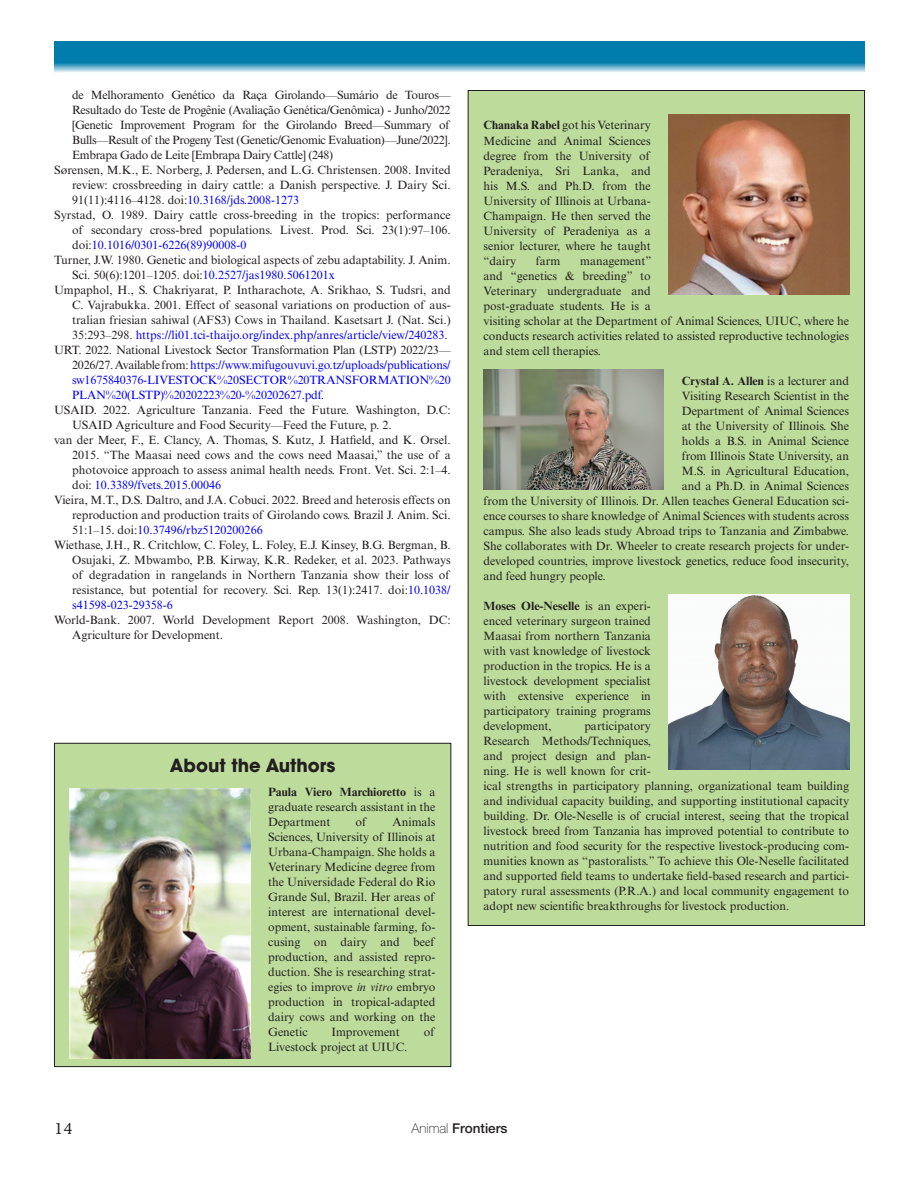
<style>
.page{position:relative;width:919px;height:1189px;background:#fff}
.page>*{position:absolute;margin:0;border:0;box-sizing:border-box;transform-origin:0 0}
.t1{font:700 18px "ITC Avant Garde Std";color:#231f20}
.t2{font:15px "Lucida Std";color:#231f20}
.t3{font:500 13.5px "Helvetica Neue LT Std";color:#231f20}
.t4{font:12px/15px "Times New Roman MT Std";color:#231f20;text-align:justify}
.t5{font:12px "Times New Roman MT Std";letter-spacing:-.01em;color:#00f}
.t6{font:12px "Times New Roman MT Std";letter-spacing:-.025em;color:#231f20}
.t7{font:700 12px "Times New Roman MT Std";color:#231f20}
.s1{color:#00f}
.s2{color:#231f20}
.s3{font-weight:700}
.s4{font-style:italic}
.s5{font-weight:400}
.s6{font-weight:100}
</style>
<div class="page">
<svg style="left:54px;top:41px;width:810px;height:31px;background:#228db8"></svg>
<div style="left:54px;top:743px;width:396px;height:323px;background:#bddc9b"></div>
<img style="left:70px;top:788px;width:180px;height:270px">
<div style="left:54px;top:742px;width:397px;height:324px;border:1px solid #231f20"></div>
<div style="left:468px;top:90px;width:396px;height:835px;background:#bddc9b"></div>
<img style="left:668px;top:114px;width:180px;height:180px">
<img style="left:483px;top:369px;width:180px;height:120px">
<img style="left:668px;top:594px;width:180px;height:175px">
<p class="t6" style="left:72px;top:88px;width:380px">de Melhoramento Genético da Raça Girolando—Sumário de Touros—</p>
<p class="t6" style="left:72px;top:103px;width:380px">Resultado do Teste de Progênie (Avaliação Genética/Genômica) - Junho/2022</p>
<p class="t6" style="left:72px;top:118px;width:379px">[Genetic Improvement Program for the Girolando Breed—Summary of</p>
<p class="t6" style="left:72px;top:133px;width:380px">Bulls—Result of the Progeny Test (Genetic/Genomic Evaluation)—June/2022].</p>
<p class="t6" style="left:72px;top:148px;width:262px">Embrapa Gado de Leite [Embrapa Dairy Cattle] (248)</p>
<p class="t4" style="left:54px;top:162px;width:398px">Sørensen, M.K., E. Norberg, J. Pedersen, and L.G. Christensen. 2008. Invited</p>
<p class="t4" style="left:72px;top:177px;width:380px">review: crossbreeding in dairy cattle: a Danish perspective. J. Dairy Sci.</p>
<p class="t4" style="left:72px;top:192px;width:228px">91(11):4116–4128. doi:<span class="s1">10.3168/jds.2008-1273</span></p>
<p class="t4" style="left:54px;top:207px;width:398px">Syrstad, O. 1989. Dairy cattle cross-breeding in the tropics: performance</p>
<p class="t4" style="left:72px;top:222px;width:380px">of secondary cross-bred populations. Livest. Prod. Sci. 23(1):97–106.</p>
<p class="t5" style="left:72px;top:238px;width:176px"><span class="s2">doi:</span>10.1016/0301-6226(89)90008-0</p>
<p class="t4" style="left:54px;top:252px;width:398px">Turner, J.W. 1980. Genetic and biological aspects of zebu adaptability. J. Anim.</p>
<p class="t4" style="left:72px;top:267px;width:264px">Sci. 50(6):1201–1205. doi:<span class="s1">10.2527/jas1980.5061201x</span></p>
<p class="t4" style="left:54px;top:282px;width:398px">Umpaphol, H., S. Chakriyarat, P. Intharachote, A. Srikhao, S. Tudsri, and</p>
<p class="t4" style="left:72px;top:297px;width:380px">C. Vajrabukka. 2001. Effect of seasonal variations on production of aus-</p>
<p class="t4" style="left:72px;top:312px;width:380px">tralian friesian sahiwal (AFS3) Cows in Thailand. Kasetsart J. (Nat. Sci.)</p>
<p class="t5" style="left:72px;top:328px;width:377px"><span class="s2">35:293–298.</span> https://li01.tci-thaijo.org/index.php/anres/article/view/240283<span class="s2">.</span></p>
<p class="t4" style="left:54px;top:342px;width:398px">URT. 2022. National Livestock Sector Transformation Plan (LSTP) 2022/23—</p>
<p class="t5" style="left:72px;top:358px;width:380px"><span class="s2">2026/27. Available from:</span> https://www.mifugouvuvi.go.tz/uploads/publications/</p>
<p class="t5" style="left:72px;top:373px;width:380px">sw1675840376-LIVESTOCK%20SECTOR%20TRANSFORMATION%20</p>
<p class="t5" style="left:72px;top:388px;width:253px">PLAN%20(LSTP)%20202223%20-%20202627.pdf.</p>
<p class="t4" style="left:54px;top:402px;width:398px">USAID. 2022. Agriculture Tanzania. Feed the Future. Washington, D.C:</p>
<p class="t4" style="left:72px;top:417px;width:321px">USAID Agriculture and Food Security—Feed the Future, p. 2.</p>
<p class="t4" style="left:54px;top:432px;width:398px">van der Meer, F., E. Clancy, A. Thomas, S. Kutz, J. Hatfield, and K. Orsel.</p>
<p class="t4" style="left:72px;top:447px;width:380px">2015. “The Maasai need cows and the cows need Maasai,” the use of a</p>
<p class="t4" style="left:72px;top:462px;width:380px">photovoice approach to assess animal health needs. Front. Vet. Sci. 2:1–4.</p>
<p class="t5" style="left:72px;top:478px;width:150px"><span class="s2">doi:</span> 10.3389/fvets.2015.00046</p>
<p class="t4" style="left:54px;top:492px;width:398px">Vieira, M.T., D.S. Daltro, and J.A. Cobuci. 2022. Breed and heterosis effects on</p>
<p class="t4" style="left:72px;top:507px;width:380px">reproduction and production traits of Girolando cows. Brazil J. Anim. Sci.</p>
<p class="t5" style="left:72px;top:523px;width:192px"><span class="s2">51:1–15. doi:</span>10.37496/rbz5120200266</p>
<p class="t4" style="left:54px;top:537px;width:398px">Wiethase, J.H., R. Critchlow, C. Foley, L. Foley, E.J. Kinsey, B.G. Bergman, B.</p>
<p class="t4" style="left:72px;top:552px;width:380px">Osujaki, Z. Mbwambo, P.B. Kirway, K.R. Redeker, et al. 2023. Pathways</p>
<p class="t4" style="left:72px;top:567px;width:379px">of degradation in rangelands in Northern Tanzania show their loss of</p>
<p class="t4" style="left:72px;top:582px;width:380px">resistance, but potential for recovery. Sci. Rep. 13(1):2417. doi:<span class="s1">10.1038/</span></p>
<p class="t5" style="left:72px;top:598px;width:102px">s41598-023-29358-6</p>
<p class="t4" style="left:72px;top:612px;width:380px;text-indent:-18px">World-Bank. 2007. World Development Report 2008. Washington, DC:<br>Agriculture for Development.</p>
<h1 class="t1" style="left:170px;top:753px;width:167px">About the Authors</h1>
<p class="t4" style="left:268px;top:784px;width:169px"><span class="s3">Paula Viero Marchioretto</span> is a graduate research assistant in the Department</p>
<p class="t4" style="left:268px;top:814px;width:169px;text-indent:124px">Animals Sciences, University of Illinois at Urbana-Champaign. She holds a Veterinary Medicine degree from the Universidade Federal do Rio Grande Sul, Brazil. Her areas of interest are international devel&shy;opment, sustainable farming, fo&shy;cusing on dairy and beef production, and assisted repro&shy;duction. She is researching strat&shy;egies to improve <span class="s4">in vitro</span> embryo production in tropical-adapted dairy cows and working on the Genetic</p>
<p class="t4" style="left:355px;top:814px;width:12px">of</p>
<p class="t4" style="left:331px;top:1024px;width:70px">Improvement</p>
<p class="t4" style="left:423px;top:1024px;width:12px">of</p>
<p class="t4" style="left:268px;top:1039px;width:141px">Livestock project at UIUC.</p>
<p class="t4" style="left:483px;top:118px;width:169px"><span class="s3">Chanaka Rabel</span> got his Veterinary Medicine and Animal Sciences degree from the University of Peradeniya, Sri Lanka, and his M.S. and Ph.D. from the University of Illinois at Urbana-Champaign. He then served the University of Peradeniya as a senior lecturer, where he taught “dairy</p>
<p class="t4" style="left:483px;top:253px;width:367px;text-align:left;text-indent:97px">management”<br>and “genetics &amp; breeding” to<br>Veterinary undergraduate and<br>post-graduate students. He is a<br>visiting scholar at the Department of Animal Sciences, UIUC, where he conducts research activities related to assisted reproductive technologies and stem cell therapies.</p>
<p class="t7" style="left:681px;top:373px;width:169px">Crystal A. Allen <span class="s5">is a lecturer and</span></p>
<p class="t4" style="left:681px;top:388px;width:169px">Visiting Research Scientist in the</p>
<p class="t4" style="left:681px;top:403px;width:169px">Department of Animal Sciences</p>
<p class="t4" style="left:681px;top:418px;width:169px">at the University of Illinois. She</p>
<p class="t4" style="left:681px;top:433px;width:169px">holds a B.S. in Animal Science</p>
<p class="t4" style="left:681px;top:448px;width:169px">from Illinois State University, an</p>
<p class="t4" style="left:681px;top:463px;width:169px">M.S. in Agricultural Education,</p>
<p class="t4" style="left:681px;top:478px;width:169px">and a Ph.D. in Animal Sciences</p>
<p class="t4" style="left:483px;top:493px;width:367px">from the University of Illinois. Dr. Allen teaches General Education sci-</p>
<p class="t4" style="left:483px;top:508px;width:367px">ence courses to share knowledge of Animal Sciences with students across</p>
<p class="t4" style="left:483px;top:523px;width:367px">campus. She also leads study Abroad trips to Tanzania and Zimbabwe.</p>
<p class="t4" style="left:483px;top:538px;width:367px">She collaborates with Dr. Wheeler to create research projects for under-</p>
<p class="t4" style="left:483px;top:553px;width:367px">developed countries, improve livestock genetics, reduce food insecurity,</p>
<p class="t4" style="left:483px;top:568px;width:124px">and feed hungry people.</p>
<p class="t4" style="left:483px;top:598px;width:169px"><span class="s3">Moses Ole-Neselle</span> is an experi&shy;enced veterinary surgeon trained Maasai from northern Tanzania with vast knowledge of livestock production in the tropics. He is a livestock development specialist with extensive experience in participatory training programs development,</p>
<p class="t4" style="left:535px;top:253px;width:26px">farm</p>
<p class="t4" style="left:483px;top:718px;width:367px;text-align:left;text-indent:101px">participatory<br>Research Methods/Techniques,<br>and project design and plan-<br>ning. He is well known for crit-<br>ical strengths in participatory planning, organizational team building and individual capacity building, and supporting institutional capacity building. Dr. Ole-Neselle is of crucial interest, seeing that the tropical livestock breed from Tanzania has improved potential to contribute to nutrition and food security for the respective livestock-producing com&shy;munities known as “pastoralists.” To achieve this Ole-Neselle facilitated and supported field teams to undertake field-based research and partici&shy;patory rural assessments (P.R.A.) and local community engagement to adopt new scientific breakthroughs for livestock production.</p>
<p class="t2" style="left:54px;top:1118px;width:20px">14</p>
<p class="t3" style="left:411px;top:1120px;width:98px"><span class="s6">Animal</span> Frontiers</p>
</div>
